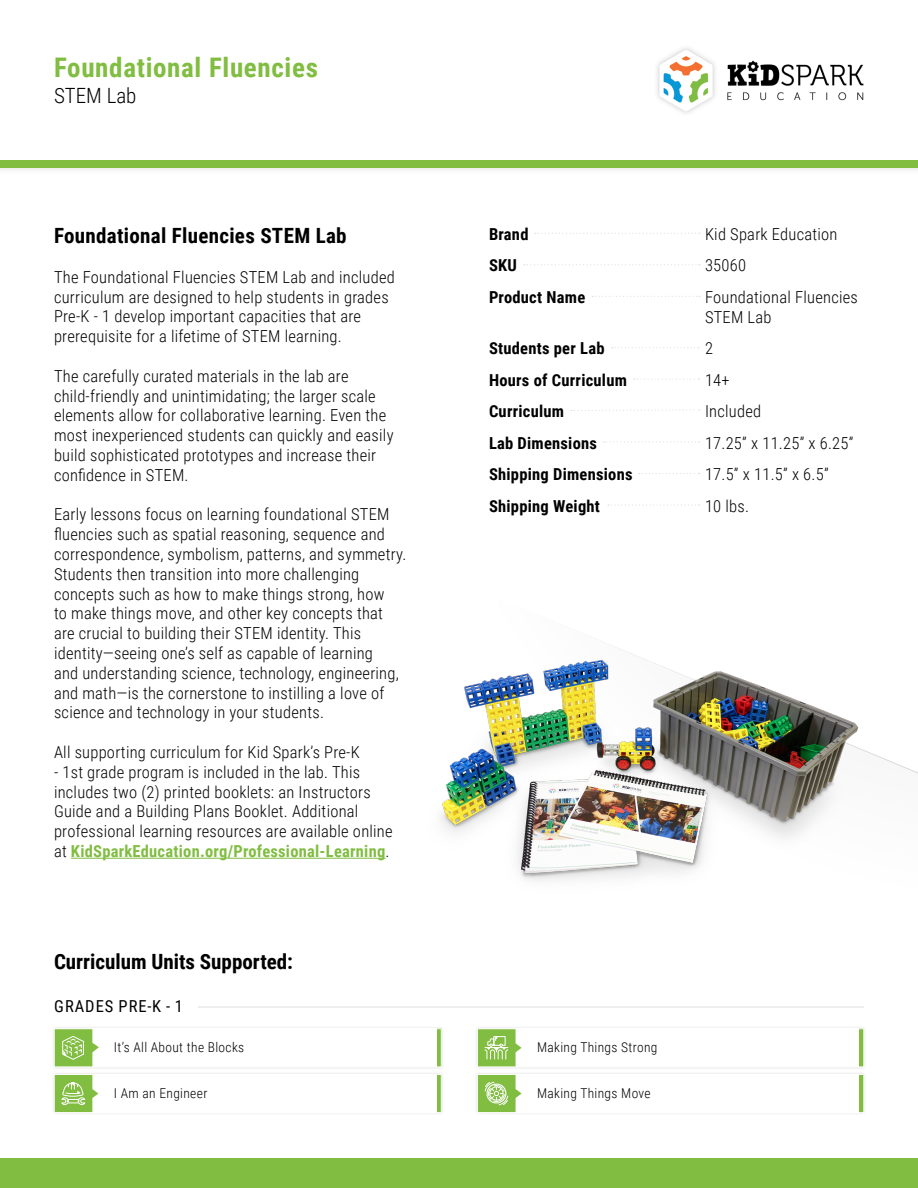
<style>
.page{position:relative;width:918px;height:1188px;background:#fff}
.page>*{position:absolute;margin:0;border:0;box-sizing:border-box;transform-origin:0 0}
.t1{font:700 27px "Roboto Condensed";letter-spacing:.025em;color:#81bd41}
.t2{font:700 21px "Roboto Condensed";letter-spacing:.015em;color:#000}
.t3{font:300 21px "Roboto Condensed";color:#000}
.t4{font:300 16.5px/19.8px "Roboto Condensed";letter-spacing:.015em;color:#000}
.t5{font:700 16.5px "Roboto Condensed";letter-spacing:.015em;color:#000}
.t6{font:16.5px "Roboto Condensed";letter-spacing:.06em;color:#000}
.t7{font:300 13.5px "Roboto Condensed";letter-spacing:.025em;color:#000}
.s1{font-weight:700;color:#81bd41}
</style>
<div class="page">
<div style="left:0;top:0;width:918px;height:176px;background:#000;opacity:.15"></div>
<div style="left:0;top:0;width:918px;height:167px;background:#fff"></div>
<div style="left:0;top:160px;width:918px;height:7px;background:#81bd41"></div>
<div style="left:0;top:1158px;width:918px;height:30px;background:#81bd41"></div>
<img style="left:657px;top:48px;width:207px;height:65px">
<hr style="left:71px;top:858px;width:315px;height:1px;background:#81bd41">
<img style="left:440px;top:644px;width:458px;height:237px">
<svg style="left:535px;top:233px;width:165px;height:1px"></svg>
<svg style="left:524px;top:264px;width:176px;height:1px"></svg>
<svg style="left:592px;top:296px;width:108px;height:1px"></svg>
<svg style="left:612px;top:347px;width:87px;height:1px"></svg>
<svg style="left:634px;top:379px;width:66px;height:1px"></svg>
<svg style="left:571px;top:409px;width:129px;height:2px"></svg>
<svg style="left:603px;top:441px;width:97px;height:2px"></svg>
<svg style="left:639px;top:473px;width:61px;height:1px"></svg>
<svg style="left:608px;top:505px;width:92px;height:1px"></svg>
<hr style="left:198px;top:1007px;width:666px;height:1px;background:#dcddde">
<div style="left:51px;top:1026px;width:393px;height:44px;background:#f3f3f3"></div>
<div style="left:54px;top:1029px;width:387px;height:38px;background:#fff"></div>
<svg style="left:56px;top:1030px;width:43px;height:35px"></svg>
<hr style="left:437px;top:1029px;width:4px;height:38px;background:#81bd41">
<div style="left:54px;top:1028px;width:388px;height:39px;border:1px solid #fff"></div>
<div style="left:51px;top:1071px;width:393px;height:45px;background:#f6f6f6"></div>
<div style="left:54px;top:1074px;width:387px;height:39px;background:#fff"></div>
<svg style="left:56px;top:1076px;width:42px;height:35px"></svg>
<hr style="left:437px;top:1074px;width:4px;height:39px;background:#81bd41">
<div style="left:54px;top:1074px;width:388px;height:39px;border:1px solid #fff"></div>
<div style="left:475px;top:1026px;width:392px;height:44px;background:#f3f3f3"></div>
<div style="left:477px;top:1029px;width:387px;height:38px;background:#fff"></div>
<svg style="left:479px;top:1030px;width:43px;height:35px"></svg>
<div style="left:859px;top:1029px;width:5px;height:38px;background:#81bd41"></div>
<div style="left:477px;top:1028px;width:387px;height:39px;border:1px solid #fff"></div>
<div style="left:475px;top:1071px;width:392px;height:45px;background:#f6f6f6"></div>
<div style="left:477px;top:1074px;width:387px;height:39px;background:#fff"></div>
<svg style="left:479px;top:1076px;width:43px;height:35px"></svg>
<div style="left:859px;top:1074px;width:5px;height:39px;background:#81bd41"></div>
<div style="left:477px;top:1074px;width:387px;height:39px;border:1px solid #fff"></div>
<h1 class="t1" style="left:54px;top:49px;width:265px">Foundational Fluencies</h1>
<p class="t3" style="left:54px;top:80px;width:84px">STEM Lab</p>
<p class="t2" style="left:54px;top:221px;width:294px">Foundational Fluencies STEM Lab</p>
<p class="t4" style="left:54px;top:266px;width:342px">The Foundational Fluencies STEM Lab and included curriculum are designed to help students in grades Pre-K - 1 develop important capacities that are prerequisite for a lifetime of STEM learning.</p>
<p class="t4" style="left:54px;top:365px;width:341px">The carefully curated materials in the lab are child-friendly and unintimidating; the larger scale elements allow for collaborative learning. Even the most inexperienced students can quickly and easily build sophisticated prototypes and increase their confidence in STEM.</p>
<p class="t4" style="left:54px;top:504px;width:354px">Early lessons focus on learning foundational STEM fluencies such as spatial reasoning, sequence and correspondence, symbolism, patterns, and symmetry.<br>Students then transition into more challenging concepts such as how to make things strong, how<br>to make things move, and other key concepts that are crucial to building their STEM identity. This identity—seeing one’s self as capable of learning<br>and understanding science, technology, engineering, and math—is the cornerstone to instilling a love of science and technology in your students.</p>
<p class="t4" style="left:54px;top:742px;width:307px">All supporting curriculum for Kid Spark’s Pre-K</p>
<p class="t4" style="left:54px;top:761px;width:340px">- 1st grade program is included in the lab. This includes two (2) printed booklets: an Instructors Guide and a Building Plans Booklet. Additional professional learning resources are available online at <span class="s1">KidSparkEducation.org/Professional-Learning</span>.</p>
<p class="t2" style="left:54px;top:947px;width:241px">Curriculum Units Supported:</p>
<p class="t6" style="left:54px;top:995px;width:130px">GRADES PRE-K - 1</p>
<p class="t7" style="left:114px;top:1038px;width:132px">It’s All About the Blocks</p>
<p class="t7" style="left:114px;top:1084px;width:95px">I Am an Engineer</p>
<p class="t5" style="left:489px;top:222px;width:41px">Brand</p>
<p class="t4" style="left:705px;top:223px;width:134px">Kid Spark Education</p>
<p class="t5" style="left:489px;top:254px;width:29px">SKU</p>
<p class="t4" style="left:705px;top:255px;width:43px">35060</p>
<p class="t5" style="left:489px;top:285px;width:98px">Product Name</p>
<p class="t4" style="left:705px;top:286px;width:154px">Foundational Fluencies<br>STEM Lab</p>
<p class="t5" style="left:489px;top:337px;width:117px">Students per Lab</p>
<p class="t4" style="left:705px;top:338px;width:10px">2</p>
<p class="t5" style="left:489px;top:368px;width:139px">Hours of Curriculum</p>
<p class="t4" style="left:705px;top:369px;width:26px">14+</p>
<p class="t5" style="left:489px;top:400px;width:77px">Curriculum</p>
<p class="t4" style="left:705px;top:401px;width:58px">Included</p>
<p class="t5" style="left:489px;top:431px;width:110px">Lab Dimensions</p>
<p class="t4" style="left:705px;top:432px;width:150px">17.25” x 11.25” x 6.25”</p>
<p class="t5" style="left:489px;top:463px;width:145px">Shipping Dimensions</p>
<p class="t4" style="left:705px;top:464px;width:125px">17.5” x 11.5” x 6.5”</p>
<p class="t5" style="left:489px;top:494px;width:113px">Shipping Weight</p>
<p class="t4" style="left:705px;top:495px;width:46px">10 lbs.</p>
<p class="t7" style="left:537px;top:1038px;width:122px">Making Things Strong</p>
<p class="t7" style="left:537px;top:1084px;width:115px">Making Things Move</p>
</div>
